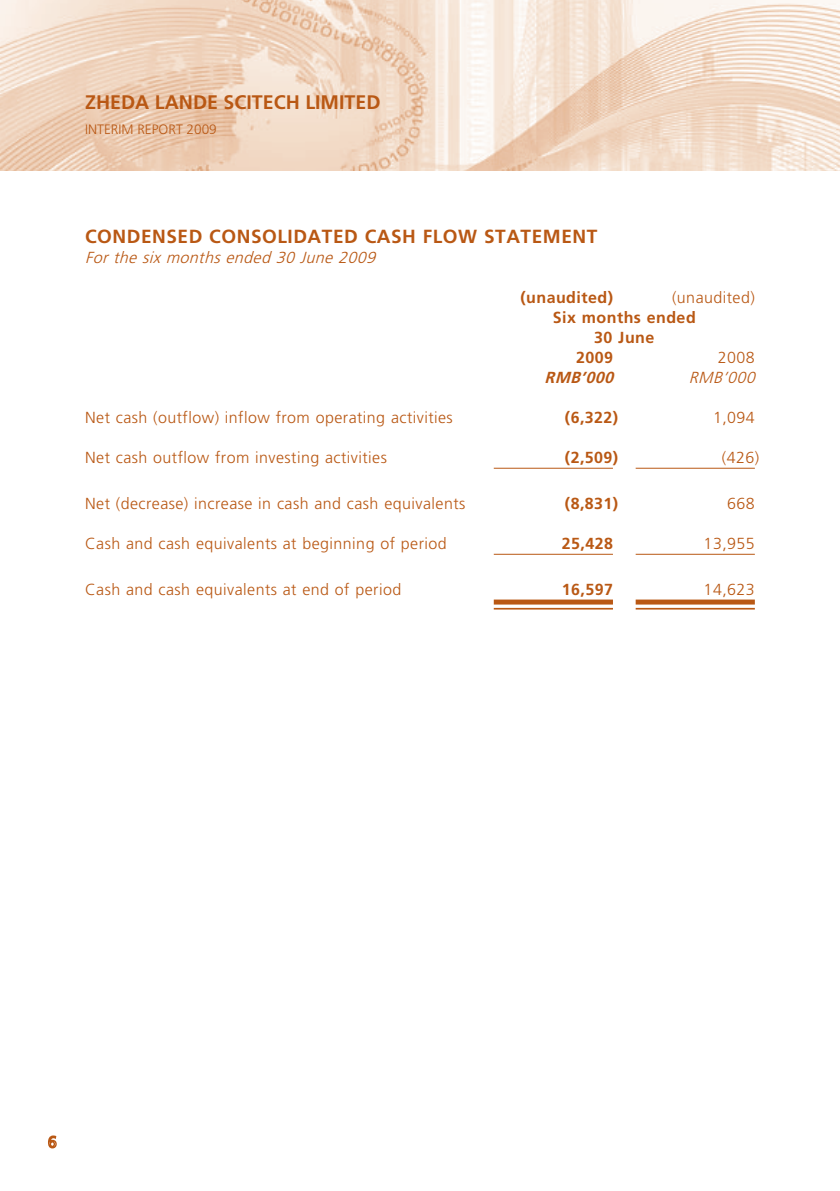
<style>
.page{position:relative;width:840px;height:1191px;background:#fff}
.page>*{position:absolute;margin:0;border:0;box-sizing:border-box;transform-origin:0 0}
.t1{font:700 19.6px "Frutiger LT Std";color:#b95814}
.t2{font:700 19px "Frutiger LT Std";letter-spacing:.03em;color:#b95814}
.t3{font:300 16px "Frutiger LT Std";letter-spacing:.03em;color:#b95814}
.t4{font:700 16px "Frutiger LT Std";letter-spacing:.03em;color:#b95814}
.t5{font:italic 300 16px "Frutiger LT Std";color:#b95814}
.t6{font:italic 700 16px "Frutiger LT Std";color:#b95814}
.t7{font:300 13.6px "Frutiger LT Std";color:#b95814}
</style>
<div class="page">
<img style="left:0;top:0;width:839px;height:170px">
<svg style="left:48px;top:1135px;width:9px;height:14px"></svg>
<hr style="left:493px;top:468px;width:119px;height:1px;background:#b95814">
<hr style="left:635px;top:468px;width:119px;height:1px;background:#b95814">
<hr style="left:493px;top:554px;width:119px;height:1px;background:#b95814">
<hr style="left:635px;top:554px;width:119px;height:1px;background:#b95814">
<div style="left:493px;top:599px;width:119px;height:5px;background:#b95814"></div>
<hr style="left:493px;top:608px;width:119px;height:1px;background:#b95814">
<div style="left:635px;top:599px;width:119px;height:5px;background:#b95814"></div>
<hr style="left:635px;top:608px;width:119px;height:1px;background:#b95814">
<p class="t1" style="left:85px;top:91px;width:297px">Zheda Lande Scitech Limited</p>
<p class="t7" style="left:85px;top:122px;width:133px">INTERIM REPORT 2009</p>
<p class="t2" style="left:85px;top:225px;width:42px">CONDEN</p>
<p class="t2" style="left:166px;top:225px;width:134px">SED CONSOLIDATED</p>
<p class="t2" style="left:364px;top:225px;width:145px">CASH FLOW STATEMENT</p>
<p class="t5" style="left:85px;top:248px;width:296px">Forthe sixmonthsended 30 June 2009</p>
<p class="t4" style="left:520px;top:288px;width:94px">(unaudited)</p>
<p class="t3" style="left:671px;top:288px;width:84px">(unaudited)</p>
<p class="t4" style="left:552px;top:308px;width:144px">Six months ended</p>
<p class="t4" style="left:594px;top:328px;width:62px">30 June</p>
<p class="t4" style="left:575px;top:348px;width:38px">2009</p>
<p class="t3" style="left:717px;top:348px;width:38px">2008</p>
<p class="t6" style="left:544px;top:368px;width:75px">RM B’000</p>
<p class="t5" style="left:688px;top:368px;width:72px">RMB’000</p>
<p class="t3" style="left:85px;top:408px;width:369px">Net cash (outflow) inflow from operating activities</p>
<p class="t4" style="left:564px;top:408px;width:55px">(6,322)</p>
<p class="t3" style="left:712px;top:408px;width:43px">1,094</p>
<p class="t3" style="left:85px;top:448px;width:303px">Net cash outflow from investing activities</p>
<p class="t4" style="left:564px;top:448px;width:55px">(2,509)</p>
<p class="t3" style="left:721px;top:448px;width:39px">(426)</p>
<p class="t3" style="left:85px;top:494px;width:381px">Net (decrease) increase in cash and cash equivalents</p>
<p class="t4" style="left:564px;top:494px;width:55px">(8,831)</p>
<p class="t3" style="left:726px;top:494px;width:29px">668</p>
<p class="t3" style="left:85px;top:534px;width:363px">Cash and cash equivalents at beginning of period</p>
<p class="t4" style="left:561px;top:534px;width:53px">25,428</p>
<p class="t3" style="left:703px;top:534px;width:53px">13,955</p>
<p class="t3" style="left:85px;top:580px;width:317px">Cash and cash equivalents at end of period</p>
<p class="t4" style="left:561px;top:580px;width:53px">16,597</p>
<p class="t3" style="left:703px;top:580px;width:53px">14,623</p>
</div>
